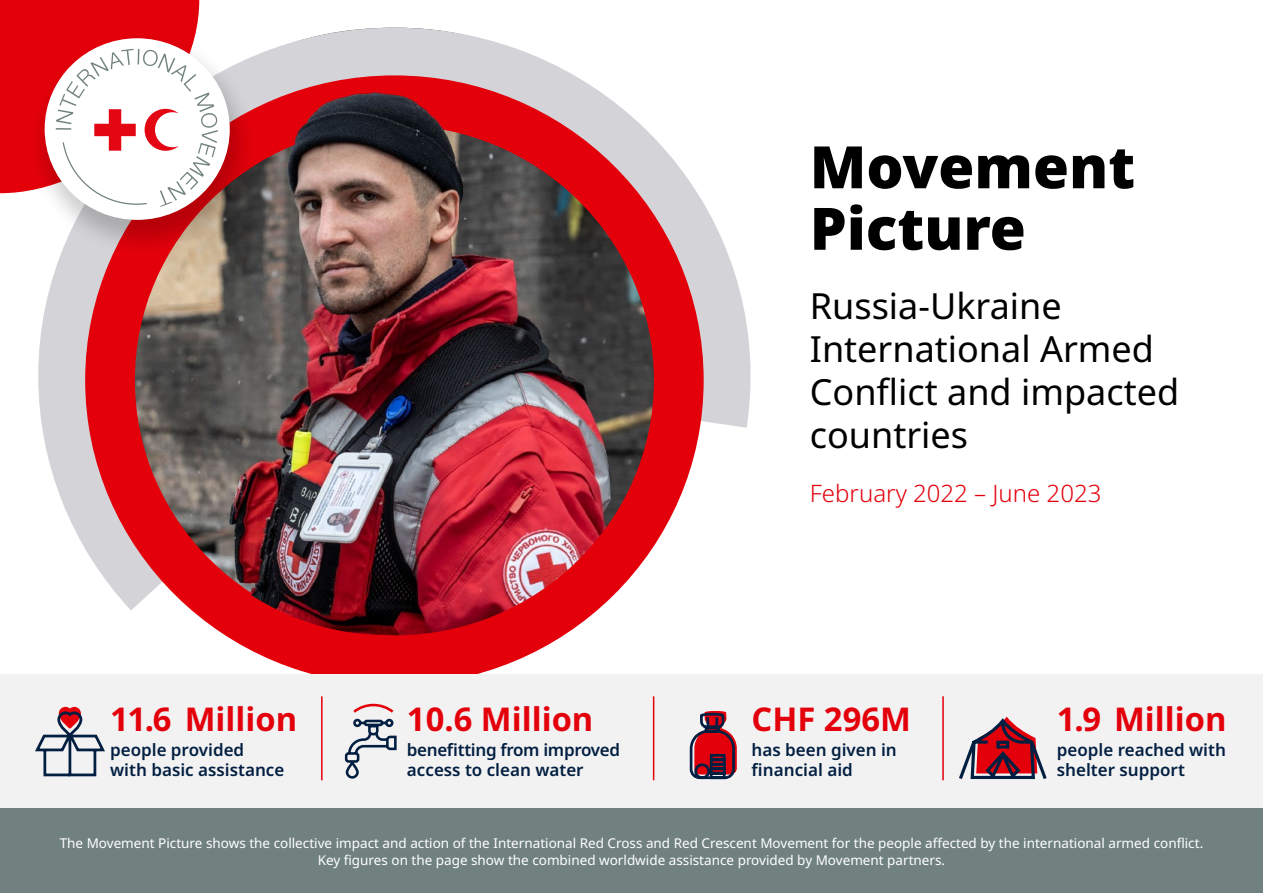
<style>
.page{position:relative;width:1263px;height:893px;background:#fff}
.page>*{position:absolute;margin:0;border:0;box-sizing:border-box;transform-origin:0 0}
.t1{font:900 58.5px/61.5px "Noto Sans";color:#000}
.t2{font:36px/43.2px "Noto Sans";color:#000}
.t3{font:700 32.7px "Noto Sans";color:#e3000b}
.t4{font:300 24px "Noto Sans";color:#e3000b}
.t5{font:600 16.95px/20.4px "Noto Sans";color:#021f41}
.t6{font:600 16.95px/20.4px "Noto Sans";letter-spacing:-.02em;color:#021f41}
.t7{font:13.5px/17.2px "Noto Sans";color:#fff;text-align:center}
</style>
<div class="page">
<div style="left:0;top:808px;width:1263px;height:85px;background:#708180"></div>
<svg style="left:38px;top:27px;width:713px;height:637px"></svg>
<div style="left:85px;top:75px;width:619px;height:610px;border:50px solid #e3000b;border-radius:50%"></div>
<div style="left:0;top:674px;width:1263px;height:134px;background:#f2f2f3"></div>
<hr style="left:321px;top:696px;width:2px;height:84px;background:#e3000b">
<hr style="left:653px;top:696px;width:1px;height:84px;background:#e3000b">
<hr style="left:942px;top:696px;width:2px;height:84px;background:#e3000b">
<div style="left:27px;top:31px;width:230px;height:226px;background:#000;opacity:.2"></div>
<svg style="left:0;top:0;width:223px;height:210px"></svg>
<img style="left:130px;top:28px;width:546px;height:608px">
<svg style="left:344px;top:703px;width:53px;height:76px"></svg>
<svg style="left:689px;top:711px;width:48px;height:69px"></svg>
<svg style="left:35px;top:707px;width:70px;height:70px"></svg>
<svg style="left:959px;top:716px;width:88px;height:64px"></svg>
<h1 class="t1" style="left:810px;top:137px;width:327px">Movement<br>Picture</h1>
<h3 class="t3" style="left:110px;top:701px;width:189px">11.6 Million</h3>
<p class="t5" style="left:110px;top:740px;width:176px">people provided with basic assistance</p>
<h3 class="t3" style="left:407px;top:701px;width:188px">10.6 Million</h3>
<p class="t6" style="left:407px;top:740px;width:215px">benefitting from improved access to clean water</p>
<h2 class="t2" style="left:810px;top:284px;width:371px">Russia-Ukraine<br>International Armed<br>Conflict and impacted countries</h2>
<h3 class="t4" style="left:810px;top:480px;width:293px">February 2022 – June 2023</h3>
<h3 class="t3" style="left:752px;top:701px;width:161px">CHF 296M</h3>
<p class="t5" style="left:752px;top:740px;width:147px">has been given in financial aid</p>
<h3 class="t3" style="left:1057px;top:701px;width:171px">1.9 Million</h3>
<p class="t5" style="left:1057px;top:740px;width:171px">people reached with shelter support</p>
<p class="t7" style="left:60px;top:834px;width:1145px">The Movement Picture shows the collective impact and action of the International Red Cross and Red Crescent Movement for the people affected by the international armed conflict.<br>Key figures on the page show the combined worldwide assistance provided by Movement partners.</p>
</div>
